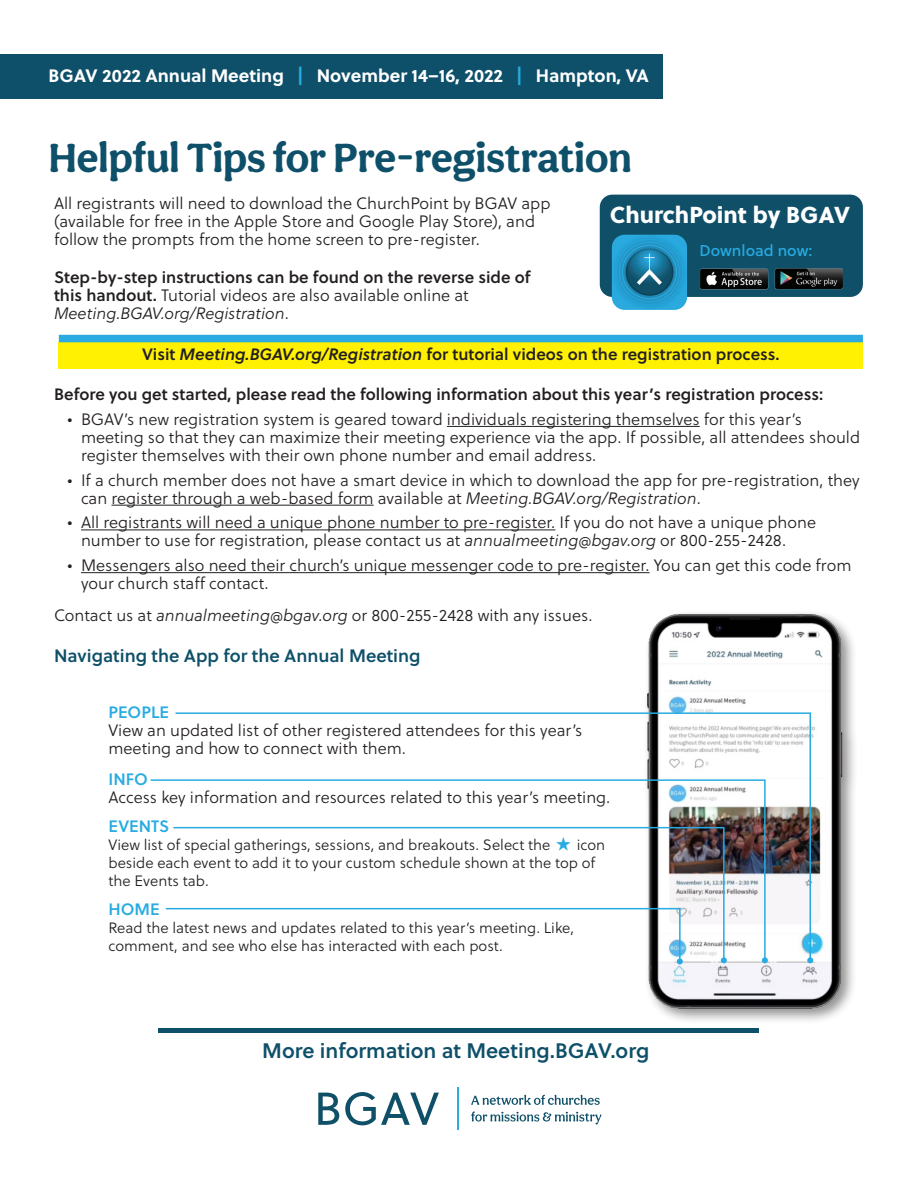
<style>
.page{position:relative;width:918px;height:1188px;background:#fff}
.page>*{position:absolute;margin:0;border:0;box-sizing:border-box;transform-origin:0 0}
.t1{font:700 42px "Aesthet Nova";color:#0e5069}
.t2{font:23.1px "Soleil Xb";color:#fff}
.t3{font:21px "Soleil Sb";color:#0e5069}
.t4{font:700 18px "Soleil";color:#fff}
.t5{font:18px "Soleil Sb";color:#0e5069}
.t6{font:16.5px/18px "Soleil Lt";color:#231f20}
.t7{font:16.5px/18px "Soleil Sb";color:#231f20}
.t8{font:16.5px "Soleil Sb";color:#27abe2}
.t9{font:15.75px "Soleil Bk";color:#27abe2}
.t10{font:15px/18px "Soleil Lt";color:#231f20}
.s1{color:#27abe2}
.s2{font-family:"Soleil Lt"}
.s3{font-family:"Soleil Lt";font-style:italic}
.s4{font-style:italic}
</style>
<div class="page">
<div style="left:0;top:54px;width:662px;height:45px;background:#0e5069"></div>
<hr style="left:447px;top:426px;width:253px;height:1px;background:#231f20">
<hr style="left:111px;top:505px;width:263px;height:1px;background:#231f20">
<hr style="left:81px;top:530px;width:474px;height:1px;background:#231f20">
<hr style="left:81px;top:572px;width:569px;height:1px;background:#231f20">
<svg style="left:318px;top:1093px;width:21px;height:32px"></svg>
<svg style="left:345px;top:1092px;width:94px;height:33px"></svg>
<svg style="left:471px;top:1095px;width:129px;height:10px"></svg>
<svg style="left:471px;top:1111px;width:131px;height:13px"></svg>
<hr style="left:457px;top:1088px;width:1px;height:42px;background:#2baae1">
<hr style="left:159px;top:1028px;width:600px;height:4px;background:#0e5069">
<div style="left:600px;top:195px;width:263px;height:102px;background:#0f5068;border-radius:13px"></div>
<img style="left:700px;top:268px;width:143px;height:22px">
<img style="left:612px;top:235px;width:75px;height:75px">
<div style="left:59px;top:342px;width:804px;height:27px;background:#fff101"></div>
<div style="left:59px;top:335px;width:804px;height:7px;background:#2baae1"></div>
<div style="left:643px;top:609px;width:215px;height:416px;background:#231f20;opacity:.5"></div>
<img style="left:643px;top:609px;width:212px;height:404px">
<svg style="left:174px;top:712px;width:638px;height:250px"></svg>
<svg style="left:807px;top:957px;width:6px;height:6px"></svg>
<svg style="left:556px;top:836px;width:15px;height:14px"></svg>
<p class="t4" style="left:49px;top:64px;width:602px">BGAV 2022 Annual Meeting <span class="s1">|</span> November 14–16, 2022 <span class="s1">|</span> Hampton, VA</p>
<p class="t1" style="left:49px;top:133px;width:585px">Helpful Tips for Pre-registration</p>
<p class="t6" style="left:54px;top:195px;width:498px">All registrants will need to download the ChurchPoint by BGAV app (available for free in the Apple Store and Google Play Store), and follow the prompts from the home screen to pre-register.</p>
<p class="t7" style="left:54px;top:269px;width:478px">Step-by-step instructions can be found on the reverse side of this handout. <span class="s2">Tutorial videos are also available online at<br></span><span class="s3">Meeting.BGAV.org/Registration</span><span class="s2">.</span></p>
<p class="t2" style="left:610px;top:199px;width:242px">ChurchPoint by BGAV</p>
<p class="t9" style="left:700px;top:240px;width:115px">Download now:</p>
<p class="t7" style="left:142px;top:346px;width:639px">Visit <span class="s4">Meeting.BGAV.org/Registration</span> for tutorial videos on the registration process.</p>
<p class="t7" style="left:54px;top:386px;width:771px">Before you get started, please read the following information about this year’s registration process:</p>
<p class="t6" style="left:81px;top:411px;width:781px;text-indent:-14px">• BGAV’s new registration system is geared toward individuals registering themselves for this year’s meeting so that they can maximize their meeting experience via the app. If possible, all attendees should register themselves with their own phone number and email address.</p>
<p class="t6" style="left:81px;top:471px;width:780px;text-indent:-14px">• If a church member does not have a smart device in which to download the app for pre-registration, they can register through a web-based form available at <span class="s4">Meeting.BGAV.org/Registration</span>.</p>
<p class="t6" style="left:81px;top:514px;width:737px;text-indent:-14px">• All registrants will need a unique phone number to pre-register. If you do not have a unique phone number to use for registration, please contact us at <span class="s4">annualmeeting@bgav.org</span> or 800-255-2428.</p>
<p class="t6" style="left:81px;top:557px;width:772px;text-indent:-14px">• Messengers also need their church’s unique messenger code to pre-register. You can get this code from your church staff contact.</p>
<p class="t6" style="left:54px;top:606px;width:540px">Contact us at <span class="s4">annualmeeting@bgav.org</span> or 800-255-2428 with any issues.</p>
<p class="t5" style="left:54px;top:645px;width:368px">Navigating the App for the Annual Meeting</p>
<p class="t8" style="left:109px;top:702px;width:62px">PEOPLE</p>
<p class="t6" style="left:109px;top:722px;width:475px">View an updated list of other registered attendees for this year’s meeting and how to connect with them.</p>
<p class="t8" style="left:109px;top:769px;width:41px">INFO</p>
<p class="t6" style="left:109px;top:789px;width:503px">Access key information and resources related to this year’s meeting.</p>
<p class="t8" style="left:109px;top:816px;width:62px">EVENTS</p>
<p class="t10" style="left:109px;top:837px;width:444px">View list of special gatherings, sessions, and breakouts. Select the</p>
<p class="t10" style="left:109px;top:837px;width:498px;text-indent:468px">icon beside each event to add it to your custom schedule shown at the top of the Events tab.</p>
<p class="t8" style="left:109px;top:899px;width:53px">HOME</p>
<p class="t10" style="left:109px;top:919px;width:467px">Read the latest news and updates related to this year’s meeting. Like, comment, and see who else has interacted with each post.</p>
<p class="t3" style="left:262px;top:1037px;width:389px">More information at Meeting.BGAV.org</p>
</div>
